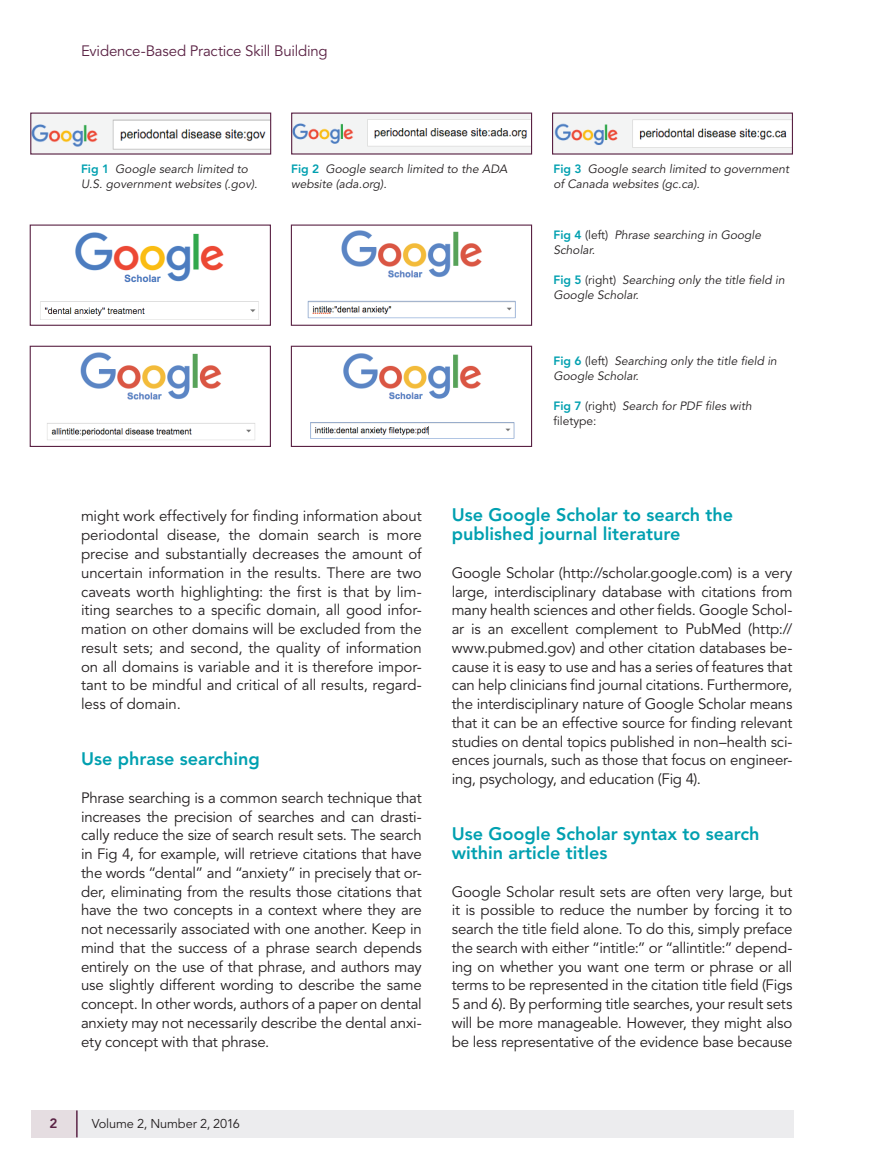
<style>
.page{position:relative;width:878px;height:1175px;background:#fff}
.page>*{position:absolute;margin:0;border:0;box-sizing:border-box;transform-origin:0 0}
.t1{font:800 18px/18.8px "Avenir LT Std";color:#00a0b0}
.t2{font:15px/18.8px "Avenir LT Std";letter-spacing:-.01em;color:#231f20;text-align:justify}
.t3{font:15px "Avenir LT Std";letter-spacing:-.015em;color:#5a2244}
.t4{font:800 13.5px "Avenir LT Std";color:#5a2244}
.t5{font:12.75px "Avenir LT Std";letter-spacing:-.01em;color:#231f20}
.t6{font:italic 12px/15px "Avenir LT Std";color:#231f20}
.s1{font-weight:800;font-style:normal;color:#00a0b0}
.s2{font-style:normal}
</style>
<div class="page">
<div style="left:31px;top:1110px;width:47px;height:27px;background:#e5dde1"></div>
<div style="left:77px;top:1110px;width:717px;height:27px;background:#ececee"></div>
<hr style="left:76px;top:1110px;width:2px;height:27px;background:#5a2244">
<img style="left:32px;top:114px;width:237px;height:38px">
<img style="left:293px;top:114px;width:237px;height:38px">
<img style="left:554px;top:114px;width:237px;height:38px">
<img style="left:40px;top:232px;width:219px;height:88px">
<div style="left:30px;top:224px;width:241px;height:102px;border:1px solid #5a2244"></div>
<img style="left:307px;top:230px;width:209px;height:89px">
<div style="left:291px;top:224px;width:241px;height:102px;border:1px solid #5a2244"></div>
<img style="left:47px;top:352px;width:208px;height:88px">
<div style="left:30px;top:346px;width:241px;height:101px;border:1px solid #5a2244"></div>
<img style="left:310px;top:353px;width:205px;height:86px">
<div style="left:291px;top:346px;width:241px;height:101px;border:1px solid #5a2244"></div>
<p class="t3" style="left:81px;top:43px;width:248px">Evidence-Based Practice Skill Building</p>
<p class="t6" style="left:81px;top:161px;width:178px"><span class="s1">Fig 1</span> Google search limited to<br>U.S. government websites (.gov).</p>
<p class="t6" style="left:291px;top:161px;width:218px"><span class="s1">Fig 2</span> Google search limited to the ADA website (ada.org).</p>
<p class="t6" style="left:553px;top:161px;width:237px"><span class="s1">Fig 3</span> Google search limited to government of Canada websites (gc.ca).</p>
<p class="t6" style="left:553px;top:228px;width:209px"><span class="s1">Fig 4</span> <span class="s2">(left)</span> Phrase searching in Google<br>Scholar.</p>
<p class="t6" style="left:553px;top:273px;width:233px"><span class="s1">Fig 5</span> <span class="s2">(right)</span> Searching only the title field in<br>Google Scholar.</p>
<p class="t6" style="left:553px;top:354px;width:225px"><span class="s1">Fig 6</span> <span class="s2">(left)</span> Searching only the title field in<br>Google Scholar.</p>
<p class="t6" style="left:553px;top:399px;width:200px"><span class="s1">Fig 7</span> <span class="s2">(right)</span> Search for PDF files with <span class="s2">filetype:</span></p>
<p class="t2" style="left:81px;top:507px;width:342px">might work effectively for finding information about periodontal disease, the domain search is more precise and substantially decreases the amount of uncertain information in the results. There are two caveats worth highlighting: the first is that by lim&shy;iting searches to a specific domain, all good infor&shy;mation on other domains will be excluded from the result sets; and second, the quality of information on all domains is variable and it is therefore impor&shy;tant to be mindful and critical of all results, regard&shy;less of domain.</p>
<p class="t1" style="left:81px;top:749px;width:180px">Use phrase searching</p>
<p class="t2" style="left:81px;top:788px;width:342px">Phrase searching is a common search technique that increases the precision of searches and can drasti&shy;cally reduce the size of search result sets. The search in Fig 4, for example, will retrieve citations that have the words “dental” and “anxiety” in precisely that or&shy;der, eliminating from the results those citations that have the two concepts in a context where they are not necessarily associated with one another. Keep in mind that the success of a phrase search depends entirely on the use of that phrase, and authors may use slightly different wording to describe the same concept. In other words, authors of a paper on dental anxiety may not necessarily describe the dental anxi&shy;ety concept with that phrase.</p>
<p class="t4" style="left:49px;top:1115px;width:9px">2</p>
<p class="t5" style="left:92px;top:1115px;width:150px">Volume 2, Number 2, 2016</p>
<p class="t1" style="left:452px;top:506px;width:283px">Use Google Scholar to search the published journal literature</p>
<p class="t2" style="left:452px;top:563px;width:342px">Google Scholar (http://scholar.google.com) is a very large, interdisciplinary database with citations from many health sciences and other fields. Google Schol&shy;ar is an excellent complement to PubMed (http:// www.pubmed.gov) and other citation databases be&shy;cause it is easy to use and has a series of features that can help clinicians find journal citations. Furthermore, the interdisciplinary nature of Google Scholar means that it can be an effective source for finding relevant studies on dental topics published in non–health sci&shy;ences journals, such as those that focus on engineer&shy;ing, psychology, and education (Fig 4).</p>
<p class="t1" style="left:452px;top:824px;width:309px">Use Google Scholar syntax to search within article titles</p>
<p class="t2" style="left:452px;top:882px;width:342px">Google Scholar result sets are often very large, but it is possible to reduce the number by forcing it to search the title field alone. To do this, simply preface the search with either “intitle:” or “allintitle:” depend&shy;ing on whether you want one term or phrase or all terms to be represented in the citation title field (Figs 5 and 6). By performing title searches, your result sets will be more manageable. However, they might also be less representative of the evidence base because</p>
</div>
